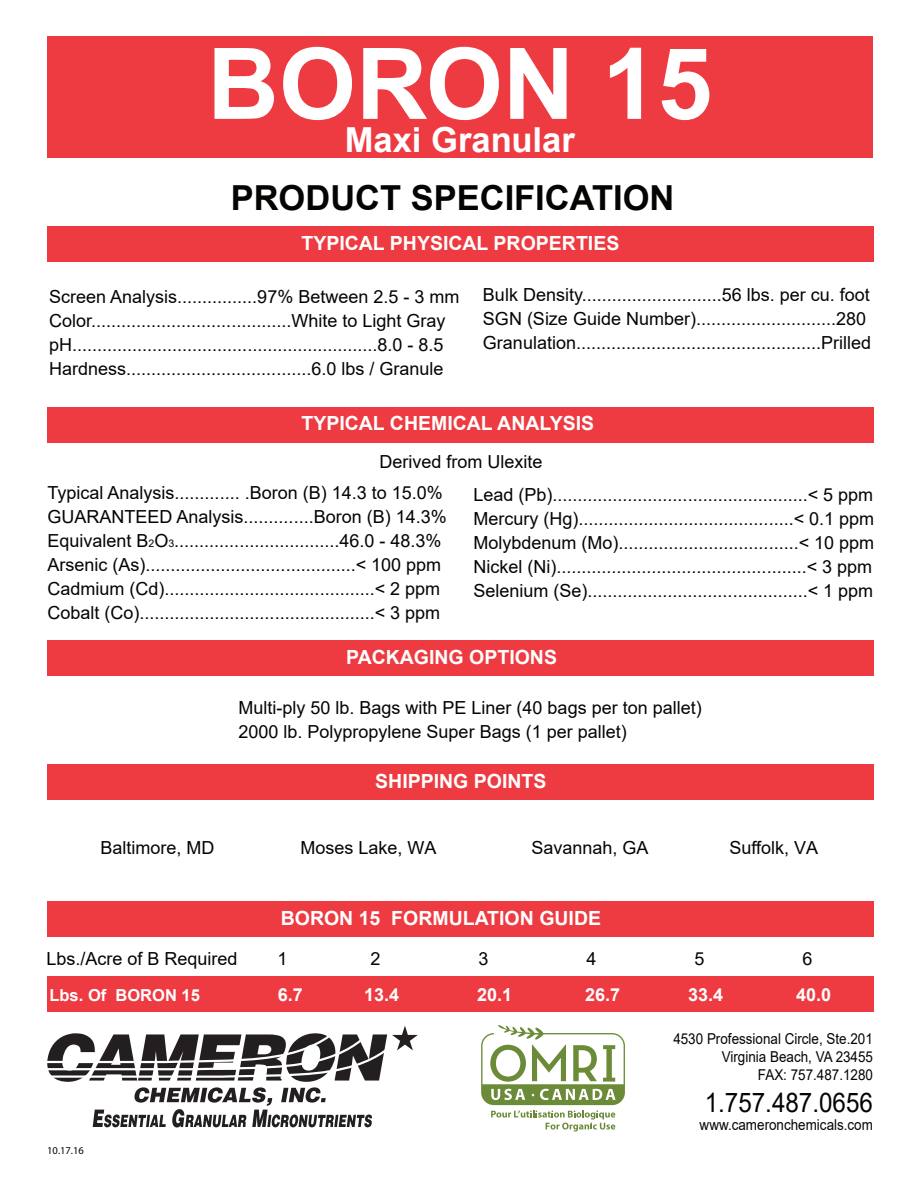
<style>
.page{position:relative;width:918px;height:1188px;background:#fff}
.page>*{position:absolute;margin:0;border:0;box-sizing:border-box;transform-origin:0 0}
.t1{font:700 99px "Arial";color:#fff}
.t2{font:700 34.5px "Arial";color:#040503}
.t3{font:700 34.5px "Arial";color:#fff}
.t4{font:27px "Arial";color:#040503;scale:.9 1}
.t5{font:700 19.5px "Arial";color:#fff}
.t6{font:18px/24px "Arial";color:#040503}
.t7{font:700 18px "Arial";color:#fff}
.t8{font:700 16.5px "Arial";color:#fff}
.t9{font:15px/18px "Arial";color:#040503;text-align:right;scale:.9 1}
.t10{font:10.5px "Myriad";color:#040503}
.s1{font-size:10.5px}
</style>
<div class="page">
<div style="left:47px;top:976px;width:827px;height:36px;background:#ee3a41"></div>
<div style="left:47px;top:901px;width:826px;height:36px;background:#ee3a41"></div>
<div style="left:47px;top:764px;width:826px;height:36px;background:#ee3a41"></div>
<div style="left:47px;top:640px;width:826px;height:36px;background:#ee3a41"></div>
<div style="left:47px;top:407px;width:826px;height:36px;background:#ee3a41"></div>
<div style="left:47px;top:226px;width:827px;height:36px;background:#ee3a41"></div>
<div style="left:48px;top:36px;width:825px;height:122px;background:#ee3a41"></div>
<svg style="left:47px;top:1026px;width:371px;height:101px"></svg>
<svg style="left:481px;top:1025px;width:144px;height:107px"></svg>
<h1 class="t1" style="left:207px;top:14px;width:507px">BORON 15</h1>
<h2 class="t3" style="left:345px;top:115px;width:232px">Maxi Granular</h2>
<h2 class="t2" style="left:231px;top:173px;width:445px">PRODUCT SPECIFICATION</h2>
<p class="t5" style="left:301px;top:230px;width:319px">TYPICAL PHYSICAL PROPERTIES</p>
<p class="t6" style="left:49px;top:285px;width:412px">Screen Analysis................97% Between 2.5 - 3 mm Color........................................White to Light Gray pH.............................................................8.0 - 8.5<br>Hardness.....................................6.0 lbs / Granule</p>
<p class="t6" style="left:483px;top:283px;width:390px">Bulk Density............................56 lbs. per cu. foot<br>SGN (Size Guide Number)............................280<br>Granulation.................................................Prilled</p>
<p class="t5" style="left:301px;top:410px;width:294px">TYPICAL CHEMICAL ANALYSIS</p>
<p class="t6" style="left:48px;top:446px;width:496px;line-height:31px;text-indent:332px">Derived from Ulexite<br>Typical Analysis............. .Boron (B) 14.3 to 15.0%</p>
<p class="t6" style="left:48px;top:505px;width:401px">GUARANTEED Analysis..............Boron (B) 14.3% Equivalent B<span class="s1">2</span>O<span class="s1">3</span>.................................46.0 - 48.3% Arsenic (As)..........................................&lt; 100 ppm Cadmium (Cd)..........................................&lt; 2 ppm Cobalt (Co)...............................................&lt; 3 ppm</p>
<p class="t6" style="left:474px;top:482px;width:402px;text-align:justify">Lead (Pb)...................................................&lt; 5 ppm Mercury (Hg)...........................................&lt; 0.1 ppm Molybdenum (Mo)....................................&lt; 10 ppm Nickel (Ni)..................................................&lt; 3 ppm Selenium (Se)............................................&lt; 1 ppm</p>
<p class="t5" style="left:346px;top:644px;width:212px">PACKAGING OPTIONS</p>
<p class="t6" style="left:239px;top:696px;width:465px">Multi-ply 50 lb. Bags with PE Liner (40 bags per ton pallet)<br>2000 lb. Polypropylene Super Bags (1 per pallet)</p>
<p class="t5" style="left:375px;top:768px;width:173px">SHIPPING POINTS</p>
<p class="t6" style="left:100px;top:835px;width:116px">Baltimore, MD</p>
<p class="t6" style="left:300px;top:835px;width:138px">Moses Lake, WA</p>
<p class="t6" style="left:532px;top:835px;width:119px">Savannah, GA</p>
<p class="t6" style="left:730px;top:835px;width:90px">Suffolk, VA</p>
<p class="t5" style="left:281px;top:904px;width:322px">BORON 15 FORMULATION GUIDE</p>
<p class="t6" style="left:46px;top:946px;width:193px">Lbs./Acre of B Required</p>
<p class="t6" style="left:278px;top:946px;width:12px">1</p>
<p class="t6" style="left:370px;top:946px;width:12px">2</p>
<p class="t6" style="left:478px;top:946px;width:12px">3</p>
<p class="t6" style="left:586px;top:946px;width:12px">4</p>
<p class="t6" style="left:694px;top:946px;width:12px">5</p>
<p class="t6" style="left:802px;top:946px;width:12px">6</p>
<p class="t8" style="left:50px;top:983px;width:152px">Lbs. Of BORON 15</p>
<p class="t7" style="left:278px;top:981px;width:27px">6.7</p>
<p class="t7" style="left:364px;top:981px;width:37px">13.4</p>
<p class="t7" style="left:477px;top:981px;width:37px">20.1</p>
<p class="t7" style="left:585px;top:981px;width:37px">26.7</p>
<p class="t7" style="left:688px;top:981px;width:37px">33.4</p>
<p class="t7" style="left:796px;top:981px;width:37px">40.0</p>
<p class="t10" style="left:47px;top:1145px;width:38px">10.17.16</p>
<p class="t9" style="left:673px;top:1029px;width:223px">4530 Professional Circle, Ste.201<br>Virginia Beach, VA 23455<br>FAX: 757.487.1280</p>
<h3 class="t4" style="left:705px;top:1084px;width:188px">1.757.487.0656</h3>
<p class="t9" style="left:700px;top:1116px;width:194px">www.cameronchemicals.com</p>
</div>
